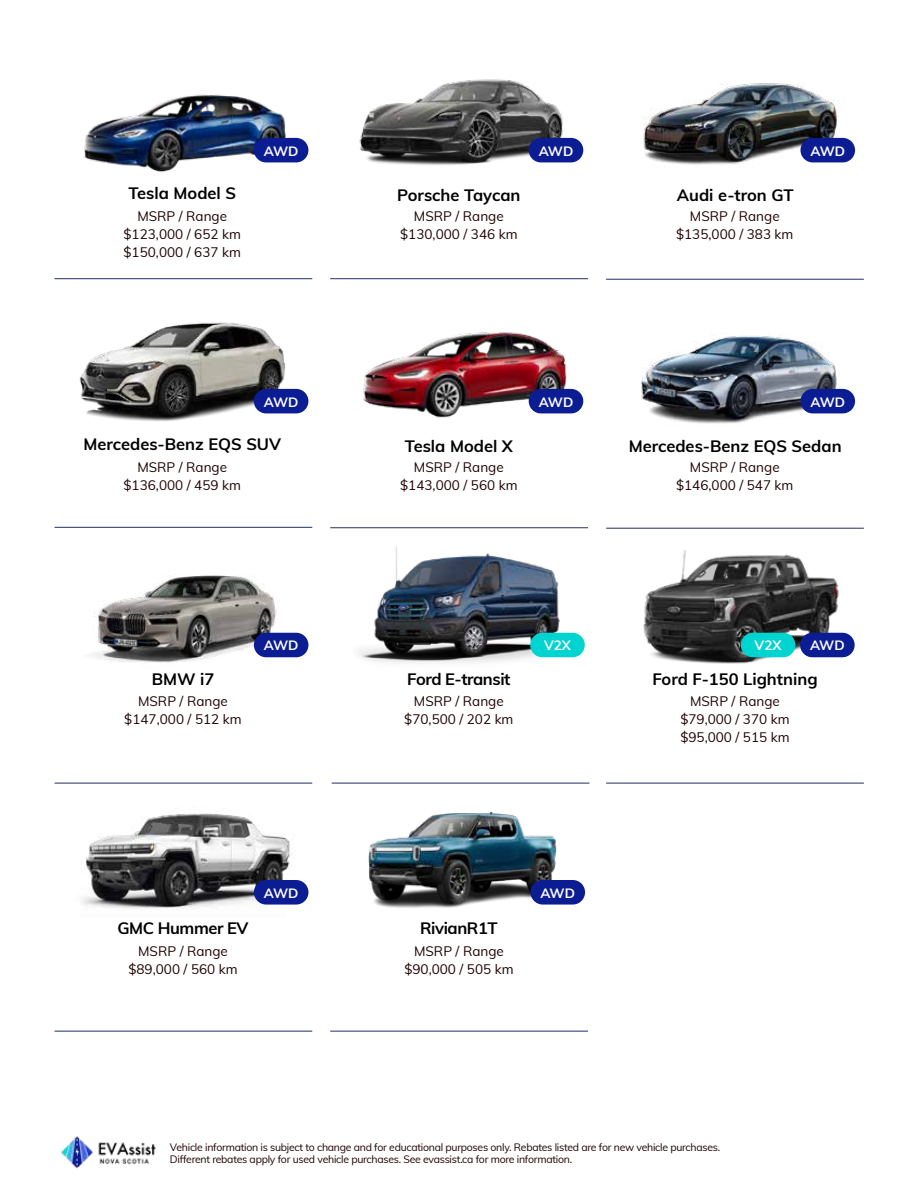
<style>
.page{position:relative;width:918px;height:1188px;background:#fff}
.page>*{position:absolute;margin:0;border:0;box-sizing:border-box;transform-origin:0 0}
.t1{font:700 16.5px "Muli";color:#000}
.t2{font:700 16.5px "Muli";letter-spacing:-.025em;color:#000}
.t3{font:13.5px/18px "Muli";color:#1e0000;text-align:center}
.t4{font:700 13.5px "Muli";color:#fff}
.t5{font:10.5px/12px "Muli";letter-spacing:-.025em;color:#1e0000}
</style>
<div class="page">
<hr style="left:55px;top:783px;width:257px;height:1px;background:#252e65">
<hr style="left:332px;top:783px;width:257px;height:1px;background:#252e65">
<hr style="left:607px;top:783px;width:256px;height:1px;background:#252e65">
<hr style="left:55px;top:1031px;width:257px;height:1px;background:#252e65">
<hr style="left:331px;top:1031px;width:256px;height:1px;background:#252e65">
<img style="left:358px;top:546px;width:227px;height:117px">
<img style="left:90px;top:574px;width:219px;height:89px">
<img style="left:643px;top:550px;width:200px;height:114px">
<div style="left:254px;top:633px;width:54px;height:24px;background:#0c1d94;border-radius:12px"></div>
<div style="left:800px;top:633px;width:55px;height:24px;background:#0c1d94;border-radius:12px"></div>
<img style="left:81px;top:813px;width:228px;height:96px">
<img style="left:368px;top:811px;width:189px;height:97px">
<div style="left:530px;top:880px;width:55px;height:25px;background:#0c1d94;border-radius:12px"></div>
<div style="left:254px;top:880px;width:54px;height:25px;background:#0c1d94;border-radius:12px"></div>
<img style="left:359px;top:79px;width:211px;height:86px">
<img style="left:363px;top:332px;width:221px;height:86px">
<img style="left:643px;top:83px;width:209px;height:82px">
<img style="left:641px;top:336px;width:215px;height:88px">
<hr style="left:331px;top:278px;width:256px;height:1px;background:#252e65">
<hr style="left:331px;top:527px;width:256px;height:1px;background:#252e65">
<hr style="left:55px;top:278px;width:257px;height:1px;background:#252e65">
<hr style="left:55px;top:527px;width:257px;height:1px;background:#252e65">
<img style="left:84px;top:94px;width:225px;height:78px">
<img style="left:79px;top:322px;width:230px;height:99px">
<div style="left:529px;top:138px;width:54px;height:24px;background:#0c1d94;border-radius:12px"></div>
<div style="left:529px;top:389px;width:54px;height:24px;background:#0c1d94;border-radius:12px"></div>
<div style="left:254px;top:389px;width:54px;height:24px;background:#0c1d94;border-radius:12px"></div>
<div style="left:254px;top:138px;width:54px;height:24px;background:#0c1d94;border-radius:12px"></div>
<div style="left:800px;top:138px;width:55px;height:24px;background:#0c1d94;border-radius:12px"></div>
<div style="left:800px;top:389px;width:55px;height:24px;background:#0c1d94;border-radius:12px"></div>
<hr style="left:607px;top:279px;width:256px;height:1px;background:#252e65">
<hr style="left:607px;top:528px;width:256px;height:1px;background:#252e65">
<img style="left:61px;top:1136px;width:95px;height:33px">
<div style="left:741px;top:633px;width:54px;height:24px;background:#00d4d0;border-radius:12px"></div>
<div style="left:530px;top:633px;width:55px;height:24px;background:#00d4d0;border-radius:12px"></div>
<p class="t1" style="left:128px;top:181px;width:109px">Tesla Model S</p>
<p class="t3" style="left:124px;top:206px;width:119px">MSRP / Range $123,000 / 652 km $150,000 / 637 km</p>
<p class="t4" style="left:264px;top:141px;width:36px">AWD</p>
<p class="t4" style="left:810px;top:141px;width:36px">AWD</p>
<p class="t4" style="left:539px;top:141px;width:36px">AWD</p>
<p class="t1" style="left:397px;top:183px;width:125px">Porsche Taycan</p>
<p class="t3" style="left:400px;top:206px;width:119px">MSRP / Range $130,000 / 346 km</p>
<p class="t1" style="left:677px;top:183px;width:118px">Audi e-tron GT</p>
<p class="t3" style="left:676px;top:206px;width:119px">MSRP / Range $135,000 / 383 km</p>
<p class="t4" style="left:264px;top:392px;width:36px">AWD</p>
<p class="t4" style="left:539px;top:392px;width:36px">AWD</p>
<p class="t4" style="left:810px;top:392px;width:36px">AWD</p>
<p class="t1" style="left:83px;top:432px;width:199px">Mercedes-Benz EQS SUV</p>
<p class="t3" style="left:124px;top:457px;width:119px">MSRP / Range $136,000 / 459 km</p>
<p class="t1" style="left:405px;top:434px;width:110px">Tesla Model X</p>
<p class="t3" style="left:400px;top:457px;width:119px">MSRP / Range $143,000 / 560 km</p>
<p class="t1" style="left:629px;top:434px;width:214px">Mercedes-Benz EQS Sedan</p>
<p class="t3" style="left:676px;top:457px;width:119px">MSRP / Range $146,000 / 547 km</p>
<p class="t1" style="left:152px;top:667px;width:64px">BMW i7</p>
<p class="t3" style="left:124px;top:692px;width:119px">MSRP / Range $147,000 / 512 km</p>
<p class="t4" style="left:544px;top:636px;width:28px">V2X</p>
<p class="t4" style="left:755px;top:636px;width:28px">V2X</p>
<p class="t4" style="left:264px;top:636px;width:36px">AWD</p>
<p class="t4" style="left:810px;top:636px;width:36px">AWD</p>
<p class="t2" style="left:407px;top:667px;width:105px">Ford E-transit</p>
<p class="t3" style="left:404px;top:692px;width:111px">MSRP / Range $70,500 / 202 km</p>
<p class="t1" style="left:652px;top:667px;width:167px">Ford F-150 Lightning</p>
<p class="t3" style="left:680px;top:692px;width:111px">MSRP / Range $79,000 / 370 km $95,000 / 515 km</p>
<p class="t2" style="left:117px;top:916px;width:133px">GMC Hummer EV</p>
<p class="t3" style="left:128px;top:942px;width:111px">MSRP / Range $89,000 / 560 km</p>
<p class="t4" style="left:264px;top:883px;width:36px">AWD</p>
<p class="t4" style="left:540px;top:883px;width:36px">AWD</p>
<p class="t2" style="left:420px;top:916px;width:79px">RivianR1T</p>
<p class="t3" style="left:404px;top:942px;width:111px">MSRP / Range $90,000 / 505 km</p>
<p class="t5" style="left:170px;top:1140px;width:552px">Vehicle information is subject to change and for educational purposes only. Rebates listed are for new vehicle purchases.<br>Different rebates apply for used vehicle purchases. See evassist.ca for more information.</p>
</div>
